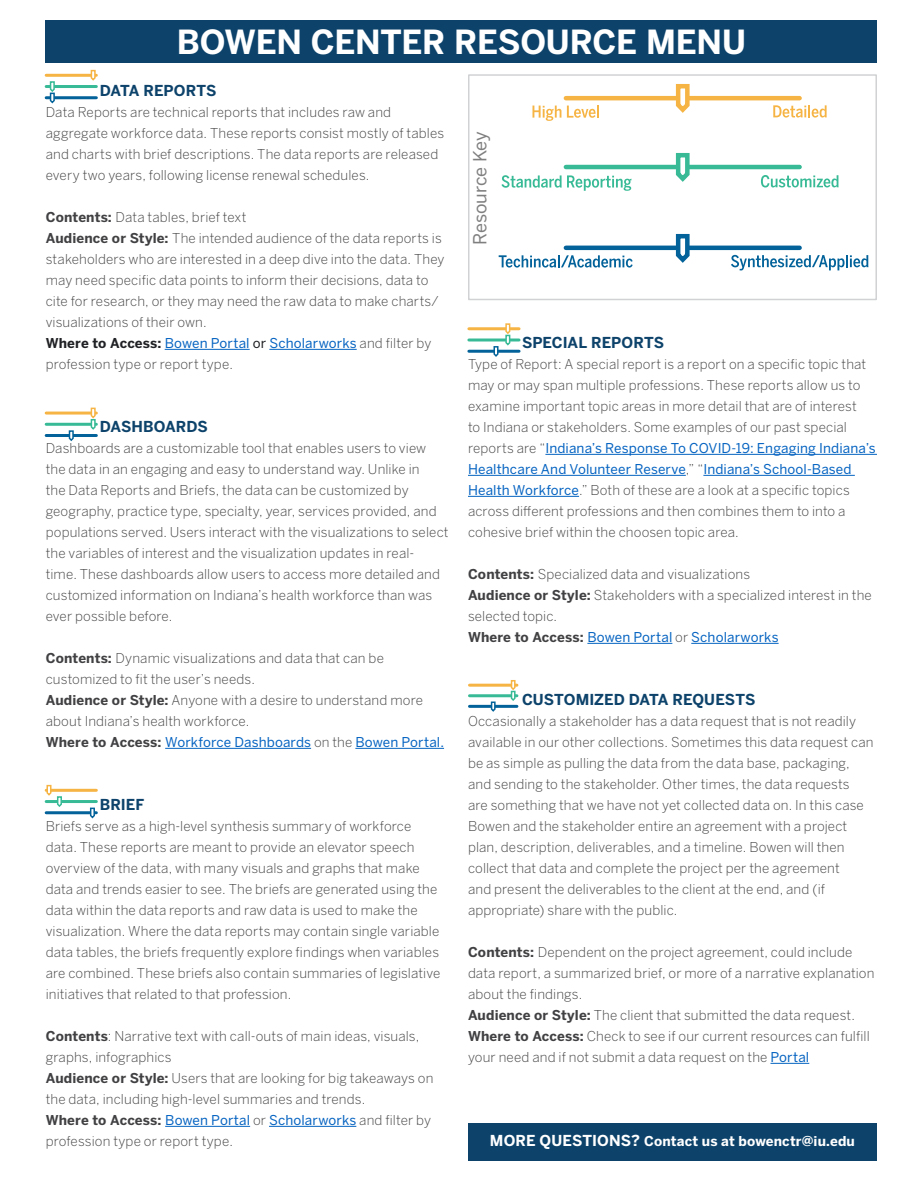
<style>
.page{position:relative;width:918px;height:1188px;background:#fff}
.page>*{position:absolute;margin:0;border:0;box-sizing:border-box;transform-origin:0 0}
.Heading_1{font:700 33px "Benton Sans";letter-spacing:-.01em;color:#fff}
.Graph_Titles{font:18px "Benton Sans";letter-spacing:-.005em;color:#7f7f7f}
.Heading_3{font:700 15px "Benton Sans";color:#0d436b}
.Heading_3-2{font:300 13.5px/21px "Benton Sans";letter-spacing:.01em;color:#414042}
.t1{font:13.5px "Benton Sans";letter-spacing:.01em;color:#0563c1}
.Heading_3-3{font:700 13.5px "Benton Sans";letter-spacing:.01em;color:#fff}
.s1{font-weight:700}
.s2{font-weight:700;color:#202124}
.s3{font-weight:400;color:#0563c1}
.s4{font-weight:400;color:#202124}
.s5{font-weight:700;color:#414042}
.s6{font-weight:300;color:#414042}
.s7{font-size:15px}
</style>
<div class="page">
<div style="left:46px;top:21px;width:831px;height:42px;background:#0d436b"></div>
<hr style="left:165px;top:349px;width:85px;height:1px;background:#0563c1">
<hr style="left:269px;top:349px;width:88px;height:1px;background:#0563c1">
<hr style="left:165px;top:748px;width:146px;height:1px;background:#0563c1">
<hr style="left:355px;top:748px;width:89px;height:1px;background:#0563c1">
<hr style="left:165px;top:1126px;width:85px;height:1px;background:#0563c1">
<hr style="left:269px;top:1126px;width:87px;height:1px;background:#0563c1">
<hr style="left:545px;top:454px;width:332px;height:1px;background:#0563c1">
<hr style="left:468px;top:475px;width:218px;height:1px;background:#0563c1">
<hr style="left:703px;top:475px;width:152px;height:1px;background:#0563c1">
<hr style="left:468px;top:496px;width:111px;height:1px;background:#0563c1">
<hr style="left:587px;top:643px;width:85px;height:1px;background:#0563c1">
<hr style="left:691px;top:643px;width:88px;height:1px;background:#0563c1">
<hr style="left:770px;top:1063px;width:39px;height:1px;background:#0563c1">
<div style="left:468px;top:74px;width:409px;height:226px;border:2px solid #d1d2d4"></div>
<div style="left:468px;top:1123px;width:409px;height:38px;background:#0d436b"></div>
<hr style="left:46px;top:74px;width:50px;height:3px;background:#f6b444">
<svg style="left:90px;top:69px;width:7px;height:12px"></svg>
<hr style="left:46px;top:85px;width:50px;height:3px;background:#37ba95">
<hr style="left:46px;top:96px;width:50px;height:3px;background:#026299">
<svg style="left:49px;top:81px;width:7px;height:23px"></svg>
<hr style="left:46px;top:412px;width:50px;height:3px;background:#f6b444">
<hr style="left:46px;top:423px;width:50px;height:3px;background:#37ba95">
<svg style="left:90px;top:407px;width:7px;height:23px"></svg>
<hr style="left:46px;top:434px;width:50px;height:3px;background:#026299">
<svg style="left:68px;top:430px;width:6px;height:12px"></svg>
<hr style="left:46px;top:789px;width:50px;height:3px;background:#f6b444">
<hr style="left:46px;top:800px;width:50px;height:3px;background:#37ba95">
<svg style="left:46px;top:784px;width:17px;height:23px"></svg>
<hr style="left:46px;top:811px;width:50px;height:3px;background:#026299">
<svg style="left:89px;top:807px;width:7px;height:12px"></svg>
<hr style="left:469px;top:327px;width:50px;height:3px;background:#f6b444">
<hr style="left:469px;top:339px;width:50px;height:3px;background:#37ba95">
<hr style="left:469px;top:350px;width:50px;height:3px;background:#026299">
<svg style="left:493px;top:323px;width:19px;height:34px"></svg>
<hr style="left:470px;top:684px;width:47px;height:3px;background:#f6b444">
<hr style="left:470px;top:694px;width:47px;height:3px;background:#37ba95">
<svg style="left:510px;top:680px;width:7px;height:21px"></svg>
<hr style="left:470px;top:705px;width:47px;height:3px;background:#026299">
<svg style="left:490px;top:701px;width:7px;height:11px"></svg>
<svg style="left:532px;top:106px;width:29px;height:15px"></svg>
<svg style="left:567px;top:106px;width:32px;height:12px"></svg>
<svg style="left:773px;top:105px;width:54px;height:13px"></svg>
<hr style="left:566px;top:96px;width:234px;height:4px;background:#f6b444">
<svg style="left:674px;top:84px;width:20px;height:29px"></svg>
<svg style="left:501px;top:175px;width:130px;height:16px"></svg>
<svg style="left:761px;top:175px;width:78px;height:13px"></svg>
<hr style="left:566px;top:165px;width:234px;height:4px;background:#37ba95">
<svg style="left:674px;top:153px;width:20px;height:29px"></svg>
<svg style="left:499px;top:255px;width:134px;height:13px"></svg>
<svg style="left:731px;top:255px;width:138px;height:15px"></svg>
<hr style="left:566px;top:246px;width:234px;height:4px;background:#026299">
<svg style="left:674px;top:233px;width:20px;height:30px"></svg>
<p class="Heading_1" style="left:177px;top:21px;width:571px">BOWEN CENTER RESOURCE MENU</p>
<p class="Heading_3" style="left:100px;top:81px;width:118px">DATA REPORTS</p>
<p class="Heading_3-2" style="left:46px;top:102px;width:400px">Data Reports are technical reports that includes raw and aggregate workforce data. These reports consist mostly of tables and charts with brief descriptions. The data reports are released every two years, following license renewal schedules.</p>
<p class="Heading_3-2" style="left:46px;top:207px;width:202px"><span class="s1">Contents:</span> Data tables, brief text</p>
<p class="Heading_3-2" style="left:46px;top:228px;width:400px"><span class="s1">Audience or Style:</span> The intended audience of the data reports is stakeholders who are interested in a deep dive into the data. They may need specific data points to inform their decisions, data to cite for research, or they may need the raw data to make charts/ visualizations of their own.</p>
<p class="Heading_3-2" style="left:46px;top:333px;width:387px"><span class="s2">Where to Access:</span> <span class="s3">Bowen Portal</span> <span class="s4">or</span> <span class="s3">Scholarworks</span> and filter by profession type or report type.</p>
<p class="Graph_Titles" style="left:469px;top:245px;width:115px;rotate:-90deg">Resource Key</p>
<p class="Heading_3" style="left:522px;top:333px;width:144px">SPECIAL REPORTS</p>
<p class="Heading_3-2" style="left:468px;top:354px;width:409px">Type of Report: A special report is a report on a specific topic that may or may span multiple professions. These reports allow us to examine important topic areas in more detail that are of interest<br>to Indiana or stakeholders. Some examples of our past special reports are “<span class="s3">Indiana’s Response To COVID-19: Engaging Indiana’s Healthcare And Volunteer Reserve</span>,” “<span class="s3">Indiana’s School-Based Health Workforce</span>.” Both of these are a look at a specific topics across different professions and then combines them to into a cohesive brief within the choosen topic area.</p>
<p class="Heading_3-2" style="left:468px;top:564px;width:284px"><span class="s1">Contents:</span> Specialized data and visualizations</p>
<p class="Heading_3-2" style="left:468px;top:585px;width:405px"><span class="s1">Audience or Style:</span> Stakeholders with a specialized interest in the selected topic.</p>
<p class="t1" style="left:468px;top:629px;width:312px"><span class="s5">Where to Access:</span> Bowen Portal <span class="s6">or</span> Scholarworks</p>
<p class="Heading_3" style="left:100px;top:417px;width:110px">DASHBOARDS</p>
<p class="Heading_3-2" style="left:46px;top:438px;width:404px">Dashboards are a customizable tool that enables users to view the data in an engaging and easy to understand way. Unlike in<br>the Data Reports and Briefs, the data can be customized by geography, practice type, specialty, year, services provided, and populations served. Users interact with the visualizations to select the variables of interest and the visualization updates in real&shy;time. These dashboards allow users to access more detailed and customized information on Indiana’s health workforce than was ever possible before.</p>
<p class="Heading_3-2" style="left:46px;top:648px;width:340px"><span class="s1">Contents:</span> Dynamic visualizations and data that can be customized to fit the user’s needs.</p>
<p class="Heading_3-2" style="left:46px;top:690px;width:379px"><span class="s1">Audience or Style:</span> Anyone with a desire to understand more about Indiana’s health workforce.</p>
<p class="t1" style="left:46px;top:734px;width:400px"><span class="s5">Where to Access:</span> Workforce Dashboards <span class="s6">on the</span> Bowen Portal.</p>
<p class="Heading_3" style="left:522px;top:690px;width:235px">CUSTOMIZED DATA REQUESTS</p>
<p class="Heading_3-2" style="left:468px;top:711px;width:407px">Occasionally a stakeholder has a data request that is not readily available in our other collections. Sometimes this data request can be as simple as pulling the data from the data base, packaging, and sending to the stakeholder. Other times, the data requests<br>are something that we have not yet collected data on. In this case Bowen and the stakeholder entire an agreement with a project plan, description, deliverables, and a timeline. Bowen will then collect that data and complete the project per the agreement<br>and present the deliverables to the client at the end, and (if appropriate) share with the public.</p>
<p class="Heading_3-2" style="left:468px;top:942px;width:408px"><span class="s1">Contents:</span> Dependent on the project agreement, could include data report, a summarized brief, or more of a narrative explanation about the findings.</p>
<p class="Heading_3-2" style="left:468px;top:1005px;width:388px"><span class="s1">Audience or Style:</span> The client that submitted the data request.</p>
<p class="Heading_3-2" style="left:468px;top:1026px;width:403px"><span class="s1">Where to Access:</span> Check to see if our current resources can fulfill your need and if not submit a data request on the <span class="s3">Portal</span></p>
<p class="Heading_3" style="left:100px;top:795px;width:46px">BRIEF</p>
<p class="Heading_3-2" style="left:46px;top:816px;width:396px">Briefs serve as a high-level synthesis summary of workforce data. These reports are meant to provide an elevator speech overview of the data, with many visuals and graphs that make data and trends easier to see. The briefs are generated using the data within the data reports and raw data is used to make the visualization. Where the data reports may contain single variable data tables, the briefs frequently explore findings when variables are combined. These briefs also contain summaries of legislative initiatives that related to that profession.</p>
<p class="Heading_3-2" style="left:46px;top:1026px;width:375px"><span class="s1">Contents</span>: Narrative text with call-outs of main ideas, visuals, graphs, infographics</p>
<p class="Heading_3-2" style="left:46px;top:1068px;width:389px"><span class="s1">Audience or Style:</span> Users that are looking for big takeaways on the data, including high-level summaries and trends.</p>
<p class="Heading_3-2" style="left:46px;top:1110px;width:387px"><span class="s1">Where to Access:</span> <span class="s3">Bowen Portal</span> or <span class="s3">Scholarworks</span> and filter by profession type or report type.</p>
<p class="Heading_3-3" style="left:490px;top:1133px;width:367px"><span class="s7">MORE QUESTIONS?</span> Contact us at bowenctr@iu.edu</p>
</div>
